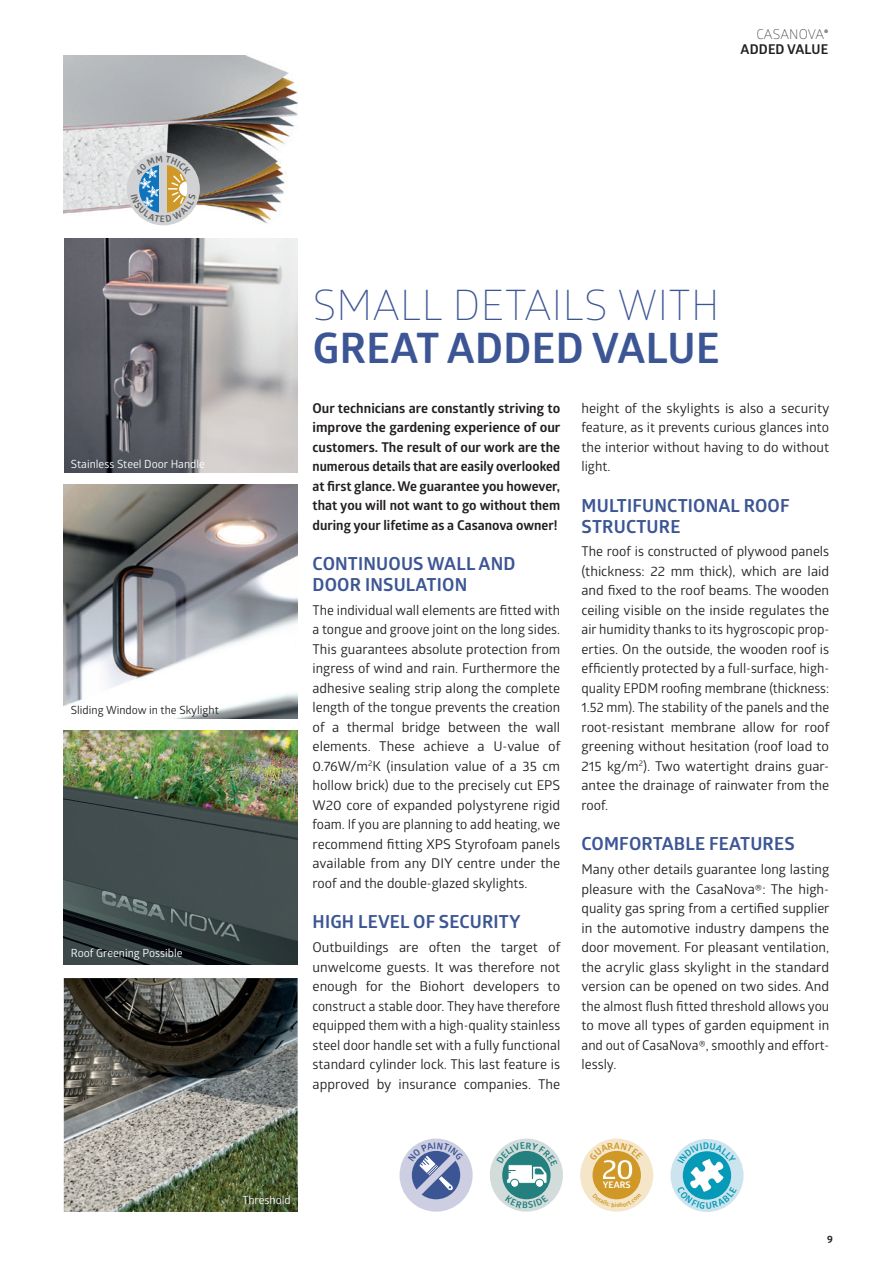
<style>
.page{position:relative;width:893px;height:1263px;background:#fff}
.page>*{position:absolute;margin:0;border:0;box-sizing:border-box;transform-origin:0 0}
.t1{font:300 42px "Glober";letter-spacing:.01em;color:#3c5695}
.t2{font:700 42px "Glober";letter-spacing:.01em;color:#3c5695}
.t3{font:700 18px/21px "Glober";letter-spacing:.01em;color:#3c5695}
.t4{font:13.5px/19.5px "Glober";color:#231f20;text-align:justify}
.t5{font:700 13.5px/19.5px "Glober";color:#231f20;text-align:right}
.t6{font:11.25px "Glober";color:#fff}
.t7{font:11.25px "Glober";color:#231f20}
.t8{font:700 10.5px "Glober";color:#231f20}
.t9{font:700 9px "Glober";letter-spacing:.01em;color:#fff}
.s1{font-weight:300}
</style>
<div class="page">
<img style="left:64px;top:238px;width:234px;height:234px">
<img style="left:64px;top:484px;width:234px;height:234px">
<img style="left:64px;top:978px;width:234px;height:234px">
<img style="left:64px;top:55px;width:234px;height:170px">
<div style="left:127px;top:152px;width:73px;height:73px;background:#d1d2d4;border-radius:50%"></div>
<img style="left:64px;top:730px;width:234px;height:234px">
<div style="left:400px;top:1138px;width:73px;height:74px;background:#cdcee1;border-radius:50%"></div>
<div style="left:412px;top:1151px;width:48px;height:48px;background:#3c5695;border-radius:50%"></div>
<div style="left:490px;top:1138px;width:73px;height:74px;background:#d2dcdb;border-radius:50%"></div>
<div style="left:502px;top:1151px;width:49px;height:48px;background:#23807e;border-radius:50%"></div>
<div style="left:670px;top:1139px;width:73px;height:73px;background:#cce4ed;border-radius:50%"></div>
<div style="left:580px;top:1138px;width:73px;height:74px;background:#f5e6ca;border-radius:50%"></div>
<div style="left:592px;top:1151px;width:49px;height:48px;background:#d09927;border-radius:50%"></div>
<img style="left:235px;top:1187px;width:63px;height:25px">
<svg style="left:131px;top:156px;width:65px;height:66px"></svg>
<svg style="left:408px;top:1142px;width:55px;height:53px"></svg>
<svg style="left:497px;top:1142px;width:60px;height:46px"></svg>
<svg style="left:506px;top:1195px;width:41px;height:13px"></svg>
<svg style="left:677px;top:1142px;width:60px;height:67px"></svg>
<svg style="left:589px;top:1142px;width:54px;height:38px"></svg>
<svg style="left:592px;top:1193px;width:48px;height:14px"></svg>
<p class="t5" style="left:741px;top:27px;width:89px;line-height:15px"><span class="s1">CASANOVA</span><sup>®<br></sup>ADDED VALUE</p>
<p class="t6" style="left:71px;top:456px;width:136px">Stainless Steel Door Handle</p>
<p class="t7" style="left:71px;top:702px;width:149px">Sliding Window in the Skylight</p>
<p class="t6" style="left:71px;top:945px;width:113px">Roof Greening Possible</p>
<h1 class="t1" style="left:313px;top:277px;width:408px">SMALL DETAILS WITH</h1>
<h1 class="t2" style="left:313px;top:318px;width:408px">GREAT ADDED VALUE</h1>
<p class="t5" style="left:313px;top:398px;width:249px;text-align:justify">Our technicians are constantly striving to improve the gardening experience of our customers. The result of our work are the numerous details that are easily overlooked at first glance. We guarantee you however, that you will not want to go without them during your lifetime as a Casanova owner!</p>
<h2 class="t3" style="left:313px;top:553px;width:204px">CONTINUOUS WALL AND<br>DOOR INSULATION</h2>
<p class="t4" style="left:313px;top:600px;width:249px">The individual wall elements are fitted with a tongue and groove joint on the long sides.<br>This guarantees absolute protection from ingress of wind and rain. Furthermore the adhesive sealing strip along the complete length of the tongue prevents the creation of a thermal bridge between the wall elements. These achieve a U-value of 0.76W/m<sup>2</sup>K (insulation value of a 35 cm hollow brick) due to the precisely cut EPS W20 core of expanded polystyrene rigid foam. If you are planning to add heating, we recommend fitting XPS Styrofoam panels available from any DIY centre under the roof and the double-glazed skylights.</p>
<h2 class="t3" style="left:313px;top:911px;width:210px">HIGH LEVEL OF SECURITY</h2>
<p class="t4" style="left:313px;top:937px;width:249px">Outbuildings are often the target of unwelcome guests. It was therefore not enough for the Biohort developers to construct a stable door. They have therefore equipped them with a high-quality stainless steel door handle set with a fully functional standard cylinder lock. This last feature is approved by insurance companies. The</p>
<p class="t4" style="left:581px;top:397px;width:249px">height of the skylights is also a security feature, as it prevents curious glances into the interior without having to do without light.</p>
<h2 class="t3" style="left:582px;top:494px;width:210px">MULTIFUNCTIONAL ROOF<br>STRUCTURE</h2>
<p class="t4" style="left:581px;top:541px;width:249px">The roof is constructed of plywood panels (thickness: 22 mm thick), which are laid and fixed to the roof beams. The wooden ceiling visible on the inside regulates the air humidity thanks to its hygroscopic prop&shy;erties. On the outside, the wooden roof is efficiently protected by a full-surface, high&shy;quality EPDM roofing membrane (thickness:<br>1.52 mm). The stability of the panels and the root-resistant membrane allow for roof greening without hesitation (roof load to 215 kg/m<sup>2</sup>). Two watertight drains guar&shy;antee the drainage of rainwater from the roof.</p>
<h2 class="t3" style="left:582px;top:833px;width:215px">COMFORTABLE FEATURES</h2>
<p class="t4" style="left:581px;top:859px;width:249px">Many other details guarantee long lasting pleasure with the CasaNova®: The high&shy;quality gas spring from a certified supplier in the automotive industry dampens the door movement. For pleasant ventilation, the acrylic glass skylight in the standard version can be opened on two sides. And the almost flush fitted threshold allows you to move all types of garden equipment in and out of CasaNova®, smoothly and effort&shy;lessly.</p>
<p class="t6" style="left:242px;top:1192px;width:50px">Threshold</p>
<p class="t9" style="left:603px;top:1178px;width:30px">YEARS</p>
<p class="t8" style="left:827px;top:1232px;width:7px">9</p>
</div>
